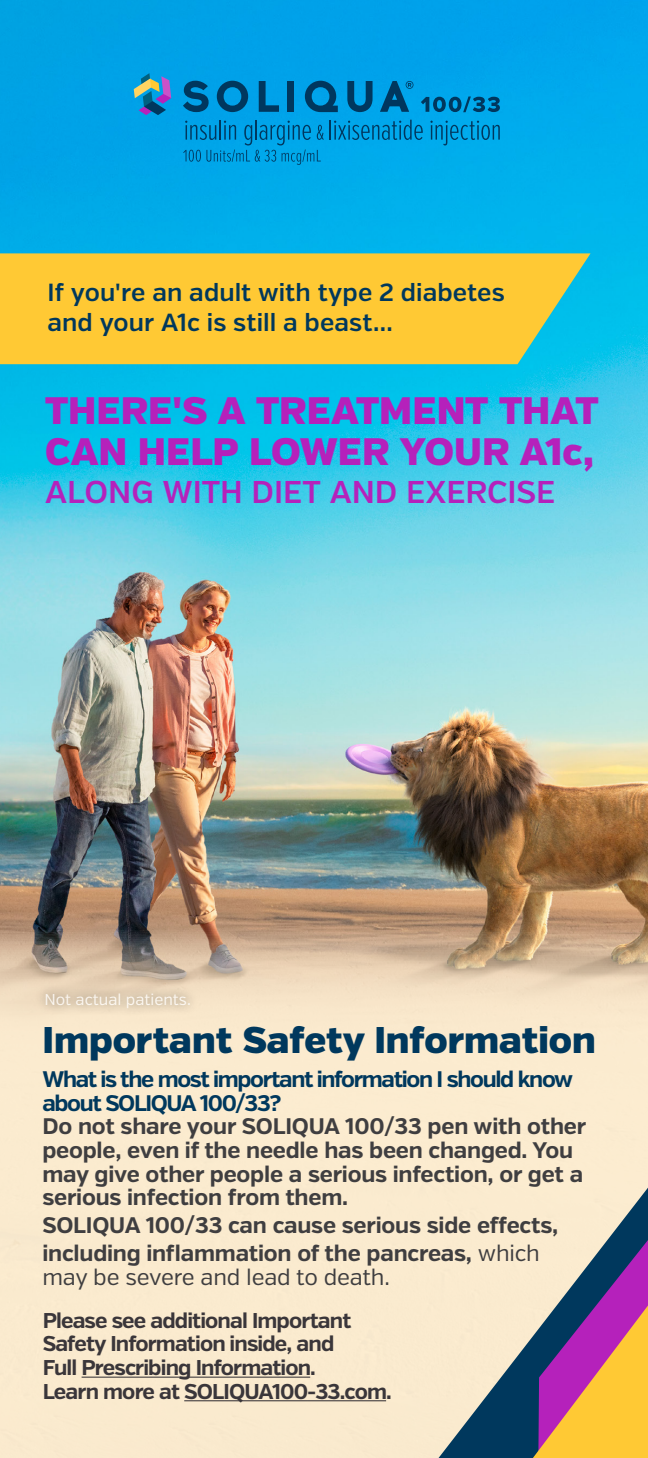
<style>
.page{position:relative;width:648px;height:1458px;background:#fff}
.page>*{position:absolute;margin:0;border:0;box-sizing:border-box;transform-origin:0 0}
.t1{font:900 38.25px/40.5px "Verb";color:#b521bb}
.t2{font:900 37.12px "Verb";color:#00385d}
.t3{font:600 31.5px "Verb";color:#b521bb}
.t4{font:600 24.75px/29.9px "Verb";letter-spacing:.005em;color:#00385d}
.t5{font:700 22.5px/23.6px "Verb";letter-spacing:-.01em;color:#3f3e40}
.t6{font:700 22.5px/23.6px "Verb";letter-spacing:-.06em;color:#00385d}
.t7{font:22.5px "Verb";letter-spacing:-.01em;color:#3f3e40}
.t8{font:700 21.38px/23.6px "Verb";letter-spacing:-.04em;color:#3a363a}
.t9{font:15.75px "Verb";color:#fff}
.s1{font-weight:400}
</style>
<div class="page">
<img style="left:0;top:0;width:648px;height:927px">
<svg style="left:0;top:927px;width:648px;height:531px;background:#f3e2c6"></svg>
<svg style="left:439px;top:1188px;width:209px;height:270px;background:#c4c3b6"></svg>
<svg style="left:533px;top:1240px;width:115px;height:218px;background:#b37d7b"></svg>
<svg style="left:0;top:253px;width:591px;height:111px;background:#eec840"></svg>
<svg style="left:421px;top:96px;width:79px;height:16px"></svg>
<svg style="left:183px;top:81px;width:26px;height:31px"></svg>
<svg style="left:259px;top:81px;width:20px;height:31px"></svg>
<div style="left:288px;top:81px;width:6px;height:31px;background:#00375e"></div>
<svg style="left:347px;top:81px;width:26px;height:31px"></svg>
<svg style="left:305px;top:81px;width:33px;height:31px"></svg>
<svg style="left:217px;top:81px;width:31px;height:31px"></svg>
<svg style="left:330px;top:120px;width:93px;height:20px;background:#008bc7"></svg>
<svg style="left:430px;top:121px;width:70px;height:24px;background:#0093cf"></svg>
<svg style="left:183px;top:120px;width:141px;height:45px;background:#0093d3"></svg>
<svg style="left:380px;top:81px;width:33px;height:31px"></svg>
<svg style="left:134px;top:73px;width:37px;height:42px;background:#4686b4"></svg>
<hr style="left:82px;top:1377px;width:228px;height:1px;background:#3a363a">
<hr style="left:184px;top:1400px;width:202px;height:1px;background:#3a363a">
<div style="left:34px;top:982px;width:166px;height:36px;background:#000;opacity:.75"></div>
<p class="t4" style="left:47px;top:278px;width:459px">If you're an adult with type 2 diabetes and your A1c is still a beast...</p>
<h1 class="t1" style="left:45px;top:392px;width:555px">THERE'S A TREATMENT THAT<br>CAN HELP LOWER YOUR A1c,</h1>
<h3 class="t3" style="left:45px;top:473px;width:512px">ALONG WITH DIET AND EXERCISE</h3>
<p class="t9" style="left:44px;top:990px;width:148px">Not actual patients.</p>
<h2 class="t2" style="left:42px;top:1018px;width:555px">Important Safety Information</h2>
<p class="t6" style="left:42px;top:1068px;width:532px">What is the most important information I should know about SOLIQUA 100/33?</p>
<p class="t5" style="left:42px;top:1115px;width:545px">Do not share your SOLIQUA 100/33 pen with other people, even if the needle has been changed. You may give other people a serious infection, or get a serious infection from them.</p>
<p class="t5" style="left:42px;top:1212px;width:517px;line-height:28.1px">SOLIQUA 100/33 can cause serious side effects, including inflammation of the pancreas, <span class="s1">which</span></p>
<p class="t7" style="left:42px;top:1264px;width:349px">may be severe and lead to death.</p>
<p class="t8" style="left:43px;top:1309px;width:351px">Please see additional Important<br>Safety Information inside, and<br>Full Prescribing Information.<br>Learn more at SOLIQUA100-33.com.</p>
</div>
